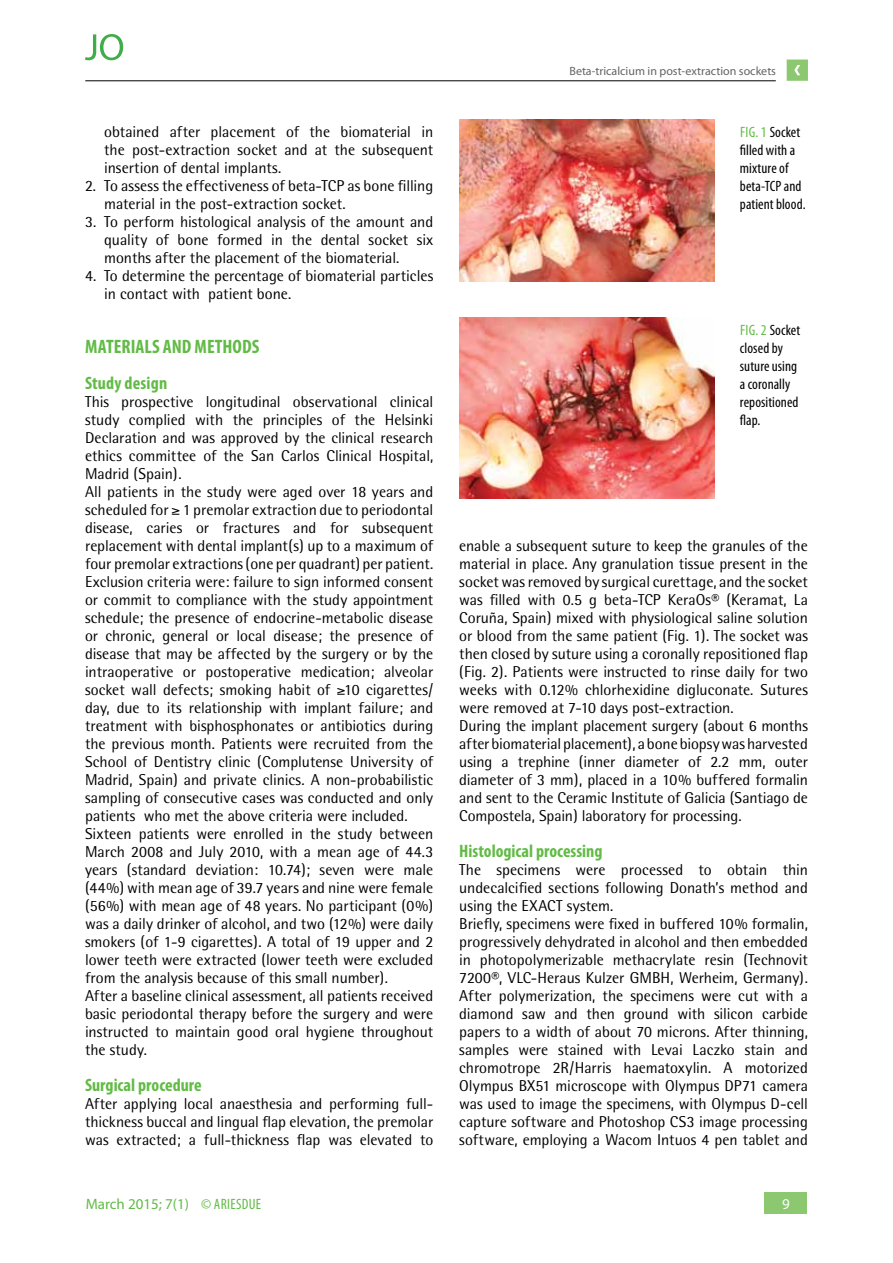
<style>
.page{position:relative;width:893px;height:1263px;background:#fff}
.page>*{position:absolute;margin:0;border:0;box-sizing:border-box;transform-origin:0 0}
.t1{font:700 condensed 19.5px "Myriad Pro";color:#62bb46}
.t2{font:700 condensed 18px "Myriad Pro";color:#62bb46}
.t3{font:15.75px/18px "Rotis Semi Sans";color:#000}
.t4{font:condensed 15px/18px "Myriad Pro";letter-spacing:.005em;color:#000}
.t5{font:15px "Myriad Pro";color:#62bb46}
.t6{font:15px "Myriad Pro";color:#fff}
.t7{font:12px "Myriad Pro";color:#636466}
.s1{font-stretch:condensed}
.s2{color:#62bb46}
</style>
<div class="page">
<div style="left:765px;top:1193px;width:42px;height:21px;background:#8bc86f"></div>
<svg style="left:787px;top:60px;width:21px;height:21px"></svg>
<hr style="left:85px;top:81px;width:691px;height:1px;background:#000">
<svg style="left:85px;top:34px;width:38px;height:26px"></svg>
<img style="left:459px;top:119px;width:255px;height:162px">
<img style="left:459px;top:317px;width:255px;height:181px">
<p class="t3" style="left:104px;top:123px;width:331px;text-align:justify">obtained after placement of the biomaterial in the post-extraction socket and at the subsequent insertion of dental implants.</p>
<p class="t3" style="left:104px;top:177px;width:331px;text-indent:-19px">2. To assess the effectiveness of beta-TCP as bone filling material in the post-extraction socket.</p>
<p class="t3" style="left:104px;top:213px;width:331px;text-align:justify;text-indent:-19px">3. To perform histological analysis of the amount and quality of bone formed in the dental socket six months after the placement of the biomaterial.</p>
<p class="t3" style="left:104px;top:267px;width:331px;text-indent:-19px">4. To determine the percentage of biomaterial particles in contact with patient bone.</p>
<p class="t1" style="left:85px;top:334px;width:176px">MATERIALS AND METHODS</p>
<p class="t2" style="left:85px;top:372px;width:84px">Study design</p>
<p class="t3" style="left:85px;top:393px;width:350px">This prospective longitudinal observational clinical study complied with the principles of the Helsinki Declaration and was approved by the clinical research ethics committee of the San Carlos Clinical Hospital, Madrid (Spain).<br>All patients in the study were aged over 18 years and scheduled for ≥ 1 premolar extraction due to periodontal disease, caries or fractures and for subsequent replacement with dental implant(s) up to a maximum of four premolar extractions (one per quadrant) per patient.<br>Exclusion criteria were: failure to sign informed consent or commit to compliance with the study appointment schedule; the presence of endocrine-metabolic disease or chronic, general or local disease; the presence of disease that may be affected by the surgery or by the intraoperative or postoperative medication; alveolar socket wall defects; smoking habit of ≥10 cigarettes/ day, due to its relationship with implant failure; and treatment with bisphosphonates or antibiotics during the previous month. Patients were recruited from the School of Dentistry clinic (Complutense University of Madrid, Spain) and private clinics. A non-probabilistic sampling of consecutive cases was conducted and only patients who met the above criteria were included.<br>Sixteen patients were enrolled in the study between March 2008 and July 2010, with a mean age of 44.3 years (standard deviation: 10.74); seven were male (44%) with mean age of 39.7 years and nine were female (56%) with mean age of 48 years. No participant (0%) was a daily drinker of alcohol, and two (12%) were daily smokers (of 1-9 cigarettes). A total of 19 upper and 2 lower teeth were extracted (lower teeth were excluded from the analysis because of this small number).<br>After a baseline clinical assessment, all patients received basic periodontal therapy before the surgery and were instructed to maintain good oral hygiene throughout the study.</p>
<p class="t2" style="left:85px;top:1074px;width:118px">Surgical procedure</p>
<p class="t3" style="left:85px;top:1095px;width:350px;text-align:justify">After applying local anaesthesia and performing full&shy;thickness buccal and lingual flap elevation, the premolar was extracted; a full-thickness flap was elevated to</p>
<p class="t5" style="left:86px;top:1195px;width:177px">March 2015; 7(1) <span class="s1">© ariesdue</span></p>
<p class="t7" style="left:569px;top:63px;width:208px">Beta-tricalcium in post-extraction sockets</p>
<p class="t4" style="left:740px;top:123px;width:67px"><span class="s2">fig. 1</span> Socket filled with a mixture of beta-TCP and patient blood.</p>
<p class="t4" style="left:740px;top:321px;width:62px"><span class="s2">fig. 2</span> Socket closed by suture using a coronally repositioned flap.</p>
<p class="t3" style="left:459px;top:537px;width:350px">enable a subsequent suture to keep the granules of the material in place. Any granulation tissue present in the socket was removed by surgical curettage, and the socket was filled with 0.5 g beta-TCP KeraOs® (Keramat, La Coruña, Spain) mixed with physiological saline solution or blood from the same patient (Fig. 1). The socket was then closed by suture using a coronally repositioned flap (Fig. 2). Patients were instructed to rinse daily for two weeks with 0.12% chlorhexidine digluconate. Sutures were removed at 7-10 days post-extraction.<br>During the implant placement surgery (about 6 months after biomaterial placement), a bone biopsy was harvested using a trephine (inner diameter of 2.2 mm, outer diameter of 3 mm), placed in a 10% buffered formalin and sent to the Ceramic Institute of Galicia (Santiago de Compostela, Spain) laboratory for processing.</p>
<p class="t2" style="left:459px;top:840px;width:145px">Histological processing</p>
<p class="t3" style="left:459px;top:861px;width:350px">The specimens were processed to obtain thin undecalcified sections following Donath’s method and using the EXACT system.<br>Briefly, specimens were fixed in buffered 10% formalin, progressively dehydrated in alcohol and then embedded in photopolymerizable methacrylate resin (Technovit 7200®, VLC-Heraus Kulzer GMBH, Werheim, Germany).<br>After polymerization, the specimens were cut with a diamond saw and then ground with silicon carbide papers to a width of about 70 microns. After thinning, samples were stained with Levai Laczko stain and chromotrope 2R/Harris haematoxylin. A motorized Olympus BX51 microscope with Olympus DP71 camera was used to image the specimens, with Olympus D-cell capture software and Photoshop CS3 image processing software, employing a Wacom Intuos 4 pen tablet and</p>
<p class="t6" style="left:782px;top:1195px;width:9px">9</p>
</div>
